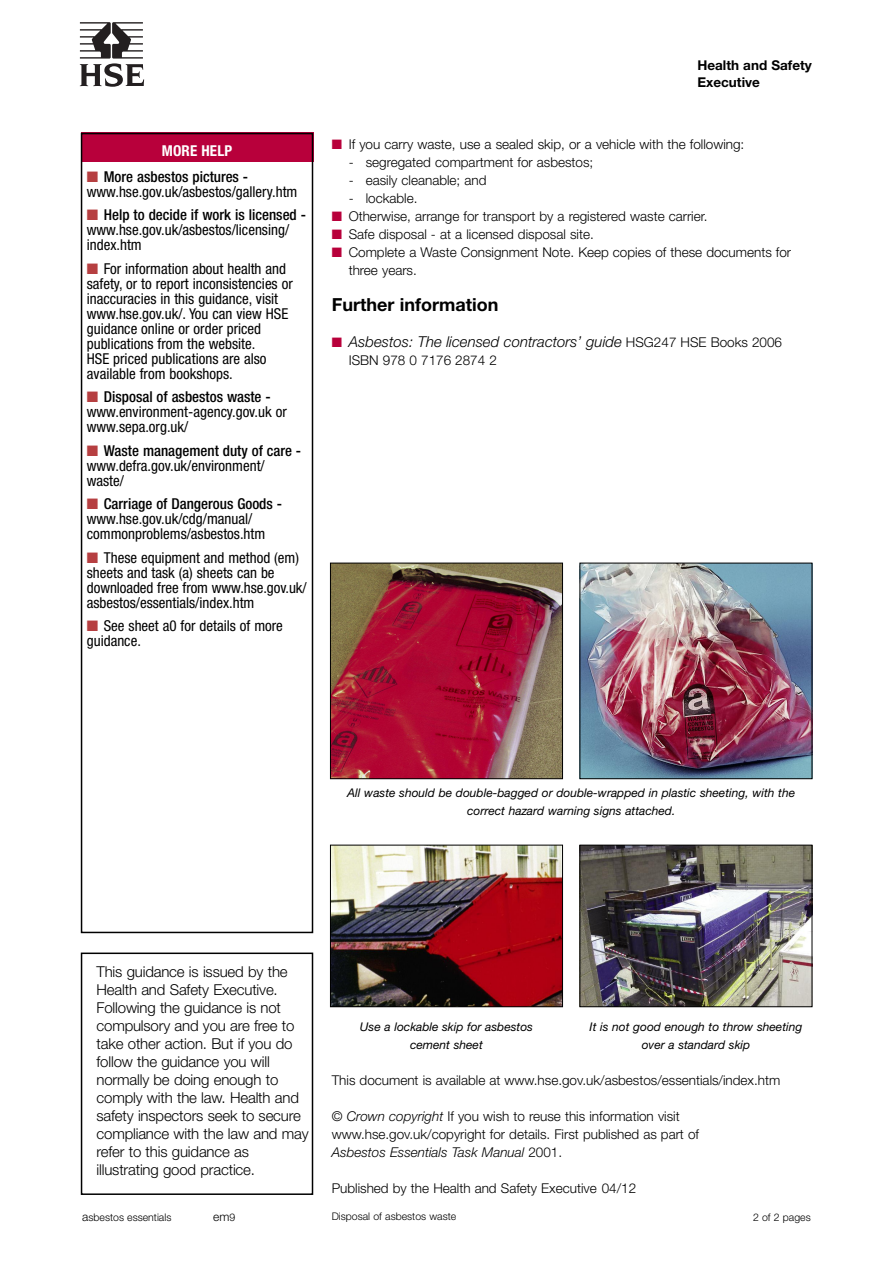
<style>
.page{position:relative;width:893px;height:1263px;background:#fff}
.page>*{position:absolute;margin:0;border:0;box-sizing:border-box;transform-origin:0 0}
.t1{font:700 18px "Helvetica Neue";color:#000}
.t2{font:condensed 15px/15px "Helvetica Neue";color:#000}
.t3{font:300 15px/18px "Helvetica Neue";letter-spacing:-.01em;color:#000}
.t4{font:500 condensed 15px "Helvetica Neue";color:#000}
.t5{font:italic 300 15px "Helvetica Neue";color:#000}
.t6{font:700 condensed 15px "Helvetica Neue";letter-spacing:.01em;color:#fff}
.t7{font:300 13.5px/18px "Helvetica Neue";color:#000}
.t8{font:700 13.5px/16.5px "Helvetica Neue";color:#000}
.t9{font:italic 12px/18px "Helvetica Neue";color:#000;text-align:center}
.t10{font:300 12px "Helvetica Neue";color:#000}
.t11{font:300 10.5px "Helvetica Neue";color:#000}
.s1{color:#b63f41}
.s2{color:#b8003b}
.s3{font-style:normal;font-size:13.5px}
.s4{font-style:italic}
.s5{font-size:12px}
.s6{font-size:10.5px}
</style>
<div class="page">
<div style="left:81px;top:952px;width:232px;height:243px;border:2px solid #000"></div>
<div style="left:81px;top:132px;width:232px;height:30px;background:#b8003b"></div>
<div style="left:81px;top:133px;width:232px;height:800px;border:2px solid #000"></div>
<svg style="left:80px;top:22px;width:64px;height:65px"></svg>
<img style="left:332px;top:565px;width:229px;height:212px">
<div style="left:330px;top:563px;width:233px;height:216px;border:1px solid #000"></div>
<img style="left:582px;top:565px;width:228px;height:212px">
<img style="left:332px;top:847px;width:229px;height:158px">
<div style="left:330px;top:845px;width:233px;height:162px;border:1px solid #000"></div>
<img style="left:582px;top:847px;width:228px;height:158px">
<div style="left:580px;top:845px;width:232px;height:162px;border:1px solid #000"></div>
<p class="t6" style="left:162px;top:145px;width:72px">MORE HELP</p>
<p class="t4" style="left:87px;top:171px;width:163px"><span class="s1">■</span> More asbestos pictures -</p>
<p class="t2" style="left:87px;top:185px;width:212px">www.hse.gov.uk/asbestos/gallery.htm</p>
<p class="t4" style="left:87px;top:210px;width:221px"><span class="s1">■</span> Help to decide if work is licensed -</p>
<p class="t2" style="left:87px;top:224px;width:204px">www.hse.gov.uk/asbestos/licensing/ index.htm</p>
<p class="t2" style="left:87px;top:262px;width:207px"><span class="s1">■</span> For information about health and safety, or to report inconsistencies or inaccuracies in this guidance, visit www.hse.gov.uk/. You can view HSE guidance online or order priced publications from the website.<br>HSE priced publications are also available from bookshops.</p>
<p class="t4" style="left:87px;top:392px;width:186px"><span class="s1">■</span> Disposal of asbestos waste -</p>
<p class="t2" style="left:87px;top:406px;width:202px">www.environment-agency.gov.uk or www.sepa.org.uk/</p>
<p class="t4" style="left:87px;top:445px;width:216px"><span class="s1">■</span> Waste management duty of care -</p>
<p class="t2" style="left:87px;top:459px;width:179px">www.defra.gov.uk/environment/ waste/</p>
<p class="t4" style="left:87px;top:499px;width:197px"><span class="s1">■</span> Carriage of Dangerous Goods -</p>
<p class="t2" style="left:87px;top:513px;width:180px">www.hse.gov.uk/cdg/manual/ commonproblems/asbestos.htm</p>
<p class="t2" style="left:87px;top:551px;width:221px"><span class="s1">■</span> These equipment and method (em) sheets and task (a) sheets can be downloaded free from www.hse.gov.uk/ asbestos/essentials/index.htm</p>
<p class="t2" style="left:87px;top:620px;width:198px"><span class="s1">■</span> See sheet a0 for details of more guidance.</p>
<p class="t8" style="left:697px;top:58px;width:116px">Health and Safety<br>Executive</p>
<p class="t7" style="left:332px;top:136px;width:414px"><span class="s2">■</span> If you carry waste, use a sealed skip, or a vehicle with the following:</p>
<p class="t7" style="left:349px;top:154px;width:246px">- segregated compartment for asbestos;</p>
<p class="t7" style="left:349px;top:172px;width:139px">- easily cleanable; and</p>
<p class="t7" style="left:349px;top:190px;width:70px">- lockable.</p>
<p class="t7" style="left:332px;top:208px;width:377px"><span class="s2">■</span> Otherwise, arrange for transport by a registered waste carrier.</p>
<p class="t7" style="left:332px;top:226px;width:264px"><span class="s2">■</span> Safe disposal - at a licensed disposal site.</p>
<p class="t7" style="left:349px;top:244px;width:444px;text-indent:-17px"><span class="s2">■</span> Complete a Waste Consignment Note. Keep copies of these documents for three years.</p>
<h4 class="t1" style="left:332px;top:298px;width:168px">Further information</h4>
<p class="t5" style="left:332px;top:336px;width:452px"><span class="s2">■</span> Asbestos: The licensed contractors’ guide <span class="s3">HSG247 HSE Books 2006</span></p>
<p class="t7" style="left:349px;top:352px;width:150px">ISBN 978 0 7176 2874 2</p>
<p class="t9" style="left:347px;top:785px;width:449px">All waste should be double-bagged or double-wrapped in plastic sheeting, with the correct hazard warning signs attached.</p>
<p class="t3" style="left:97px;top:964px;width:214px">This guidance is issued by the<br>Health and Safety Executive.<br>Following the guidance is not compulsory and you are free to take other action. But if you do follow the guidance you will normally be doing enough to comply with the law. Health and safety inspectors seek to secure compliance with the law and may refer to this guidance as illustrating good practice.</p>
<p class="t9" style="left:360px;top:1019px;width:175px">Use a lockable skip for asbestos cement sheet</p>
<p class="t9" style="left:590px;top:1019px;width:214px">It is not good enough to throw sheeting over a standard skip</p>
<p class="t7" style="left:332px;top:1072px;width:450px">This document is available at www.hse.gov.uk/asbestos/essentials/index.htm</p>
<p class="t7" style="left:332px;top:1108px;width:369px">© <span class="s4">Crown copyright</span> If you wish to reuse this information visit www.hse.gov.uk/copyright for details. First published as part of<br><span class="s4">Asbestos Essentials Task Manual</span> 2001.</p>
<p class="t7" style="left:332px;top:1180px;width:306px">Published by the Health and Safety Executive 04/12</p>
<p class="t11" style="left:82px;top:1213px;width:91px"><span class="s5">a</span>sbestos essentials</p>
<p class="t10" style="left:213px;top:1212px;width:24px">em<span class="s6">9</span></p>
<p class="t11" style="left:332px;top:1213px;width:126px">Disposal of asbestos waste</p>
<p class="t11" style="left:753px;top:1213px;width:59px">2 of 2 pages</p>
</div>
